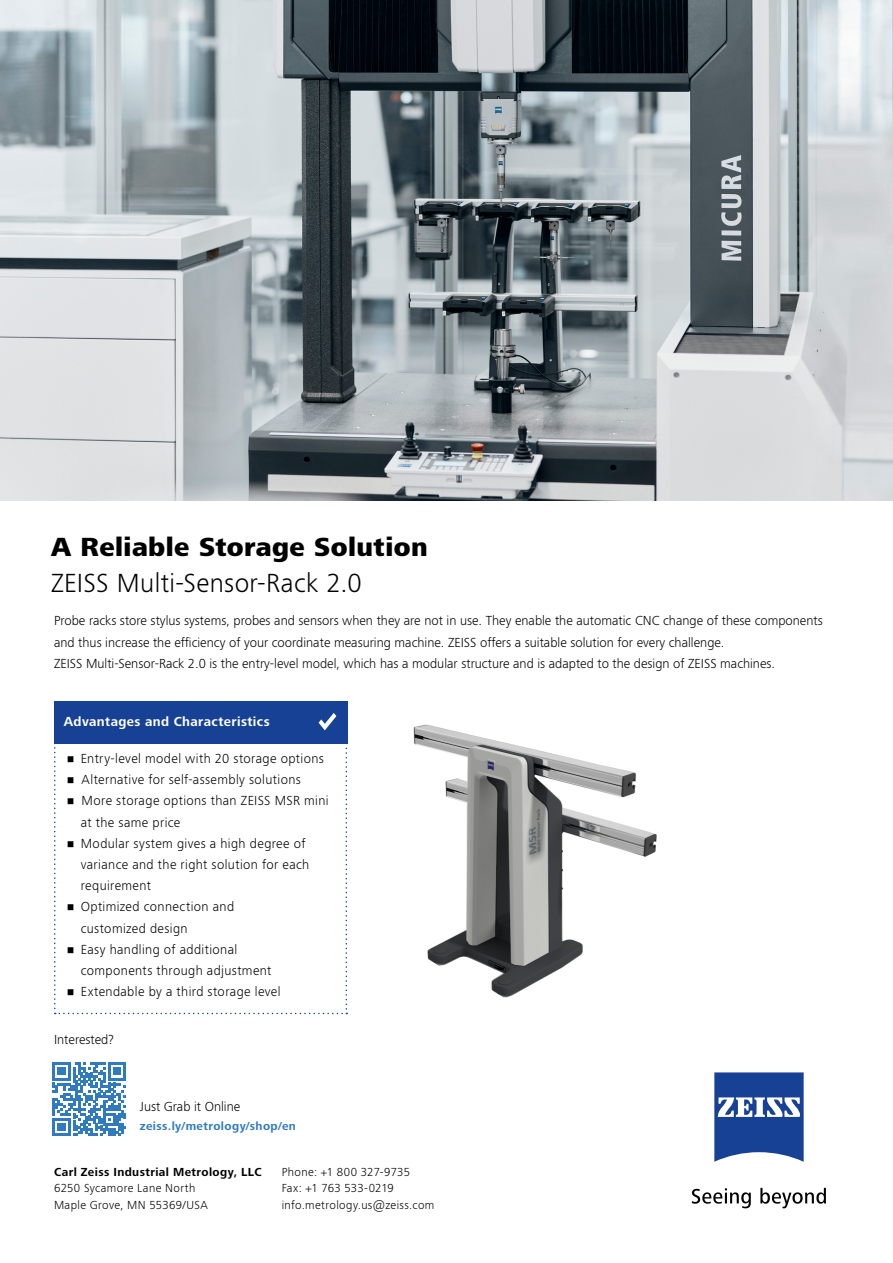
<style>
.page{position:relative;width:893px;height:1263px;background:#fff}
.page>*{position:absolute;margin:0;border:0;box-sizing:border-box;transform-origin:0 0}
.t1{font:300 27px "ZEISS Frutiger Next W1 G";letter-spacing:.015em;color:#000}
.t2{font:800 27px "ZEISS Frutiger Next W1 G";letter-spacing:.015em;color:#000}
.t3{font:300 13.5px/21.1px "ZEISS Frutiger Next W1 G";color:#000}
.t4{font:300 13.5px/21.1px "ZEISS Frutiger Next W1 G";letter-spacing:.03em;color:#000}
.t5{font:300 13.5px/21.1px "ZEISS Frutiger Next W1 G";letter-spacing:.025em;color:#000}
.t6{font:700 13.5px "ZEISS Frutiger Next W1 G";letter-spacing:.03em;color:#fff}
.t7{font:300 12px/16.5px "ZEISS Frutiger Next W1 G";letter-spacing:.03em;color:#000}
.t8{font:700 12px "ZEISS Frutiger Next W1 G";letter-spacing:.035em;color:#000}
.t9{font:700 12px "ZEISS Frutiger Next W1 G";letter-spacing:.035em;color:#307abf}
</style>
<div class="page">
<svg style="left:714px;top:1072px;width:90px;height:90px"></svg>
<svg style="left:692px;top:1188px;width:59px;height:20px"></svg>
<svg style="left:760px;top:1188px;width:66px;height:20px"></svg>
<div style="left:54px;top:701px;width:293px;height:43px;background:#164194"></div>
<svg style="left:319px;top:713px;width:17px;height:17px"></svg>
<svg style="left:54px;top:744px;width:293px;height:270px"></svg>
<img style="left:413px;top:724px;width:244px;height:274px">
<img style="left:0;top:0;width:893px;height:500px">
<svg style="left:53px;top:1062px;width:73px;height:74px"></svg>
<h1 class="t2" style="left:51px;top:528px;width:378px">A Reliable Storage Solution</h1>
<h1 class="t1" style="left:51px;top:564px;width:312px">ZEISS Multi-Sensor-Rack 2.0</h1>
<p class="t3" style="left:54px;top:609px;width:770px">Probe racks store stylus systems, probes and sensors when they are not in use. They enable the automatic CNC change of these components and thus increase the efficiency of your coordinate measuring machine. ZEISS offers a suitable solution for every challenge.<br>ZEISS Multi-Sensor-Rack 2.0 is the entry-level model, which has a modular structure and is adapted to the design of ZEISS machines.</p>
<p class="t6" style="left:64px;top:712px;width:207px">Advantages and Characteristics</p>
<p class="t4" style="left:68px;top:747px;width:257px">• Entry-level model with 20 storage options</p>
<p class="t4" style="left:68px;top:768px;width:234px">• Alternative for self-assembly solutions</p>
<p class="t5" style="left:81px;top:789px;width:249px;text-indent:-13px">• More storage options than ZEISS MSR mini at the same price</p>
<p class="t4" style="left:81px;top:832px;width:230px;text-indent:-13px">• Modular system gives a high degree of variance and the right solution for each requirement</p>
<p class="t4" style="left:81px;top:896px;width:155px;text-indent:-13px">• Optimized connection and customized design</p>
<p class="t4" style="left:81px;top:938px;width:192px;text-indent:-13px">• Easy handling of additional components through adjustment</p>
<p class="t4" style="left:68px;top:980px;width:214px">• Extendable by a third storage level</p>
<p class="t3" style="left:54px;top:1028px;width:61px">Interested?</p>
<p class="t3" style="left:140px;top:1096px;width:102px">Just Grab it Online</p>
<p class="t9" style="left:140px;top:1117px;width:157px">zeiss.ly/metrology/shop/en</p>
<p class="t8" style="left:54px;top:1163px;width:209px">Carl Zeiss Industrial Metrology, LLC</p>
<p class="t7" style="left:54px;top:1179px;width:155px">6250 Sycamore Lane North<br>Maple Grove, MN 55369/USA</p>
<p class="t7" style="left:282px;top:1163px;width:154px">Phone: +1 800 327-9735<br>Fax: +1 763 533-0219 info.metrology.us@zeiss.com</p>
</div>
